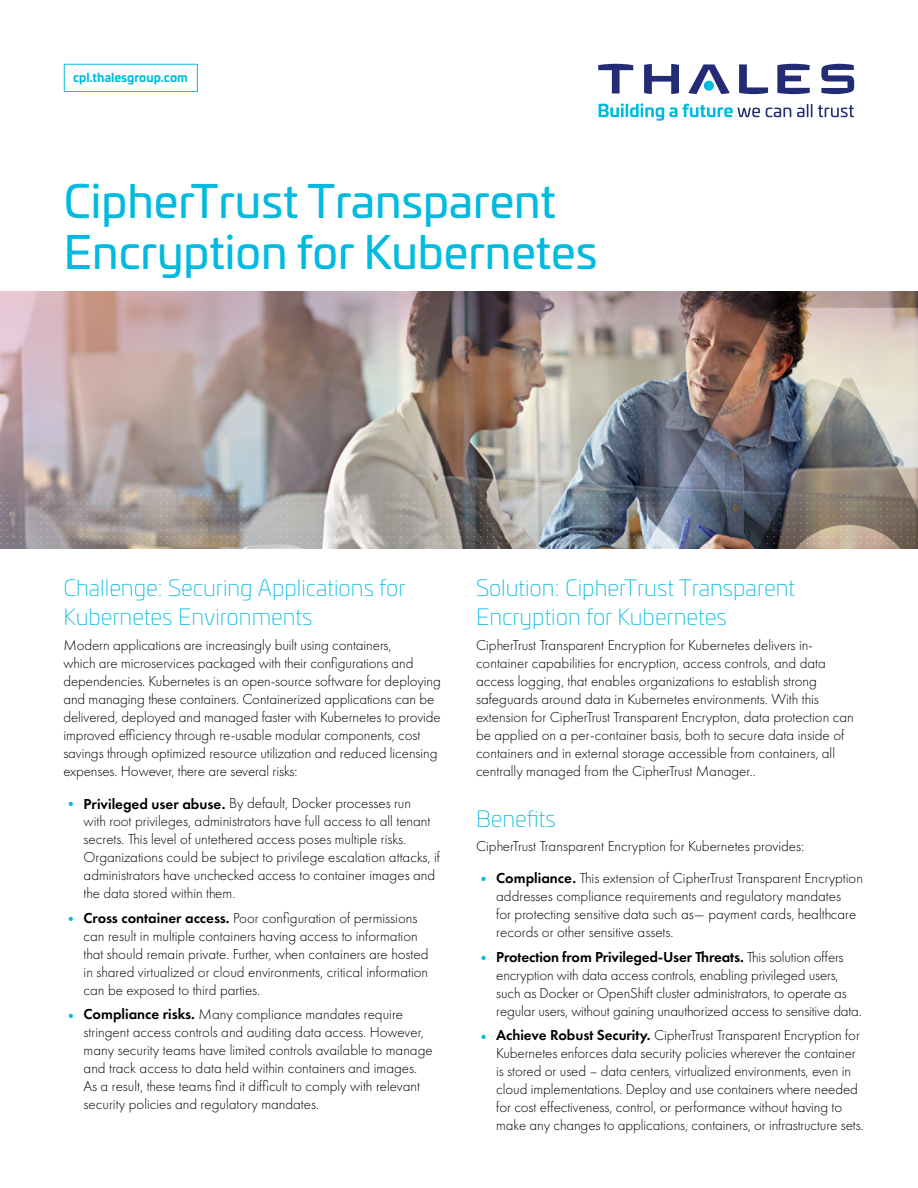
<style>
.page{position:relative;width:918px;height:1188px;background:#fff}
.page>*{position:absolute;margin:0;border:0;box-sizing:border-box;transform-origin:0 0}
.t1{font:45px/51px "Univia Pro";color:#00bbdf}
.t2{font:200 22.5px/30px "Univia Pro";color:#00bbdf}
.t3{font:300 15px/18px "Futura PT";color:#000}
.t4{font:700 12px "Univia Pro";color:#00bbdf}
.s1{font-weight:400;color:#00bbdf}
.s2{font-weight:600}
</style>
<div class="page">
<svg style="left:64px;top:64px;width:134px;height:28px"></svg>
<svg style="left:821px;top:64px;width:33px;height:30px"></svg>
<svg style="left:777px;top:64px;width:33px;height:30px"></svg>
<svg style="left:739px;top:64px;width:29px;height:30px"></svg>
<svg style="left:688px;top:64px;width:42px;height:30px"></svg>
<div style="left:704px;top:81px;width:10px;height:10px;background:#00bbdf;border-radius:50%"></div>
<svg style="left:644px;top:64px;width:35px;height:30px"></svg>
<svg style="left:598px;top:64px;width:35px;height:29px"></svg>
<svg style="left:599px;top:103px;width:161px;height:18px"></svg>
<svg style="left:766px;top:108px;width:25px;height:9px"></svg>
<svg style="left:797px;top:104px;width:15px;height:13px"></svg>
<svg style="left:818px;top:105px;width:36px;height:12px"></svg>
<img style="left:0;top:292px;width:918px;height:256px">
<p class="t4" style="left:73px;top:68px;width:116px">cpl.thalesgroup.com</p>
<h1 class="t1" style="left:64px;top:173px;width:535px">CipherTrust Transparent<br>Encryption for Kubernetes</h1>
<h2 class="t2" style="left:63px;top:571px;width:344px">Challenge: Securing Applications for<br>Kubernetes Environments</h2>
<p class="t3" style="left:63px;top:636px;width:379px">Modern applications are increasingly built using containers,<br>which are microservices packaged with their configurations and dependencies. Kubernetes is an open-source software for deploying and managing these containers. Containerized applications can be delivered, deployed and managed faster with Kubernetes to provide improved efficiency through re-usable modular components, cost savings through optimized resource utilization and reduced licensing expenses. However, there are several risks:</p>
<p class="t3" style="left:84px;top:794px;width:358px;text-indent:-20px"><span class="s1">•</span> <span class="s2">Privileged user abuse.</span> By default, Docker processes run<br>with root privileges, administrators have full access to all tenant secrets. This level of untethered access poses multiple risks.<br>Organizations could be subject to privilege escalation attacks, if administrators have unchecked access to container images and the data stored within them.</p>
<p class="t3" style="left:84px;top:909px;width:346px;text-indent:-20px"><span class="s1">•</span> <span class="s2">Cross container access.</span> Poor configuration of permissions can result in multiple containers having access to information that should remain private. Further, when containers are hosted in shared virtualized or cloud environments, critical information can be exposed to third parties.</p>
<p class="t3" style="left:84px;top:1005px;width:351px;text-indent:-20px"><span class="s1">•</span> <span class="s2">Compliance risks.</span> Many compliance mandates require stringent access controls and auditing data access. However, many security teams have limited controls available to manage and track access to data held within containers and images.<br>As a result, these teams find it difficult to comply with relevant security policies and regulatory mandates.</p>
<h2 class="t2" style="left:476px;top:571px;width:321px">Solution: CipherTrust Transparent<br>Encryption for Kubernetes</h2>
<p class="t3" style="left:476px;top:636px;width:379px">CipherTrust Transparent Encryption for Kubernetes delivers in&shy;container capabilities for encryption, access controls, and data access logging, that enables organizations to establish strong safeguards around data in Kubernetes environments. With this extension for CipherTrust Transparent Encrypton, data protection can be applied on a per-container basis, both to secure data inside of containers and in external storage accessible from containers, all centrally managed from the CipherTrust Manager..</p>
<h2 class="t2" style="left:476px;top:802px;width:81px">Benefits</h2>
<p class="t3" style="left:476px;top:837px;width:330px">CipherTrust Transparent Encryption for Kubernetes provides:</p>
<p class="t3" style="left:496px;top:869px;width:368px;text-indent:-20px"><span class="s1">•</span> <span class="s2">Compliance.</span> This extension of CipherTrust Transparent Encryption addresses compliance requirements and regulatory mandates<br>for protecting sensitive data such as— payment cards, healthcare records or other sensitive assets.</p>
<p class="t3" style="left:496px;top:948px;width:367px;text-indent:-20px"><span class="s1">•</span> <span class="s2">Protection from Privileged-User Threats.</span> This solution offers encryption with data access controls, enabling privileged users, such as Docker or OpenShift cluster administrators, to operate as regular users, without gaining unauthorized access to sensitive data.</p>
<p class="t3" style="left:496px;top:1026px;width:369px;text-indent:-20px"><span class="s1">•</span> <span class="s2">Achieve Robust Security.</span> CipherTrust Transparent Encryption for Kubernetes enforces data security policies wherever the container is stored or used – data centers, virtualized environments, even in cloud implementations. Deploy and use containers where needed for cost effectiveness, control, or performance without having to make any changes to applications, containers, or infrastructure sets.</p>
</div>
